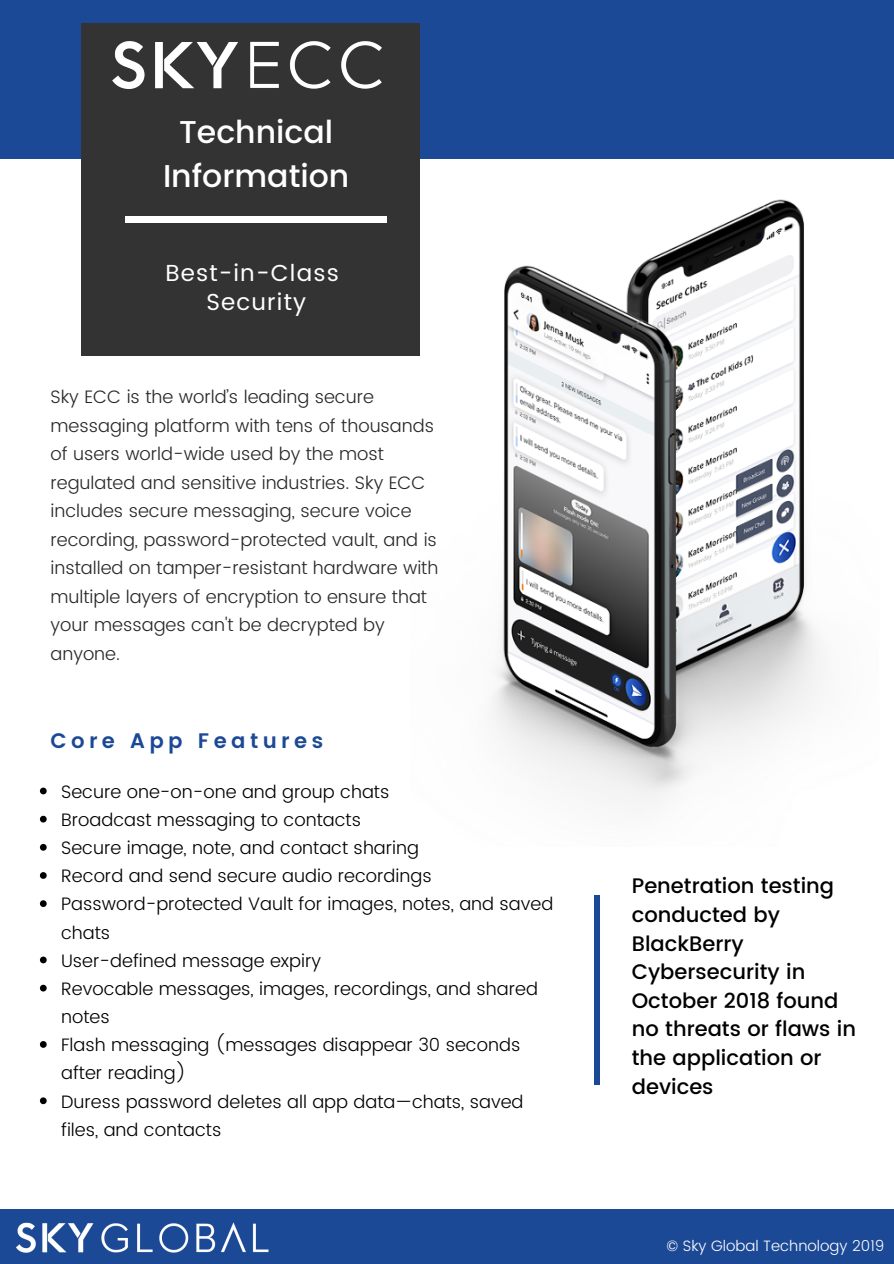
<style>
.page{position:relative;width:894px;height:1264px;background:#fff}
.page>*{position:absolute;margin:0;border:0;box-sizing:border-box;transform-origin:0 0}
.t1{font:500 31.5px/44px "Poppins";color:#fff;text-align:center}
.t2{font:23.25px/28.2px "Poppins";letter-spacing:.05em;color:#fff;text-align:center}
.t3{font:500 21px/28.7px "Poppins";color:#000}
.t4{font:600 21px "Poppins";letter-spacing:.21em;color:#1c4996}
.t5{font:300 18px/28.2px "Poppins";color:#000}
.t6{font:300 18px/28.5px "Poppins";color:#282828}
.t7{font:300 15px "Poppins";color:#fff}
</style>
<div class="page">
<div style="left:0;top:0;width:893px;height:1263px;background:#1c4996"></div>
<div style="left:0;top:160px;width:893px;height:1086px;background:#fff"></div>
<div style="left:82px;top:24px;width:338px;height:332px;background:#333"></div>
<div style="left:125px;top:217px;width:261px;height:5px;background:#fff"></div>
<div style="left:0;top:1209px;width:893px;height:54px;background:#1c4996"></div>
<img style="left:113px;top:42px;width:268px;height:47px">
<img style="left:16px;top:1222px;width:253px;height:30px">
<svg style="left:40px;top:787px;width:7px;height:7px"></svg>
<svg style="left:40px;top:815px;width:7px;height:7px"></svg>
<svg style="left:40px;top:844px;width:7px;height:6px"></svg>
<svg style="left:40px;top:872px;width:7px;height:6px"></svg>
<svg style="left:40px;top:900px;width:7px;height:7px"></svg>
<svg style="left:40px;top:956px;width:7px;height:7px"></svg>
<svg style="left:40px;top:984px;width:7px;height:7px"></svg>
<svg style="left:40px;top:1041px;width:7px;height:6px"></svg>
<svg style="left:40px;top:1097px;width:7px;height:7px"></svg>
<div style="left:594px;top:895px;width:5px;height:189px;background:#1c4996"></div>
<img style="left:492px;top:199px;width:330px;height:606px">
<h1 class="t1" style="left:163px;top:110px;width:188px">Technical<br>Information</h1>
<p class="t2" style="left:165px;top:259px;width:175px">Best-in-Class<br>Security</p>
<p class="t6" style="left:50px;top:383px;width:389px">Sky ECC is the world’s leading secure messaging platform with tens of thousands of users world-wide used by the most regulated and sensitive industries. Sky ECC includes secure messaging, secure voice recording, password-protected vault, and is installed on tamper-resistant hardware with multiple layers of encryption to ensure that your messages can't be decrypted by anyone.</p>
<p class="t4" style="left:50px;top:728px;width:274px">Core App Features</p>
<p class="t5" style="left:61px;top:777px;width:493px">Secure one-on-one and group chats<br>Broadcast messaging to contacts<br>Secure image, note, and contact sharing<br>Record and send secure audio recordings Password-protected Vault for images, notes, and saved chats<br>User-defined message expiry<br>Revocable messages, images, recordings, and shared notes<br>Flash messaging (messages disappear 30 seconds after reading)<br>Duress password deletes all app data—chats, saved files, and contacts</p>
<p class="t3" style="left:631px;top:871px;width:226px">Penetration testing conducted by<br>BlackBerry<br>Cybersecurity in<br>October 2018 found no threats or flaws in the application or devices</p>
<p class="t7" style="left:666px;top:1236px;width:219px">© Sky Global Technology 2019</p>
</div>
